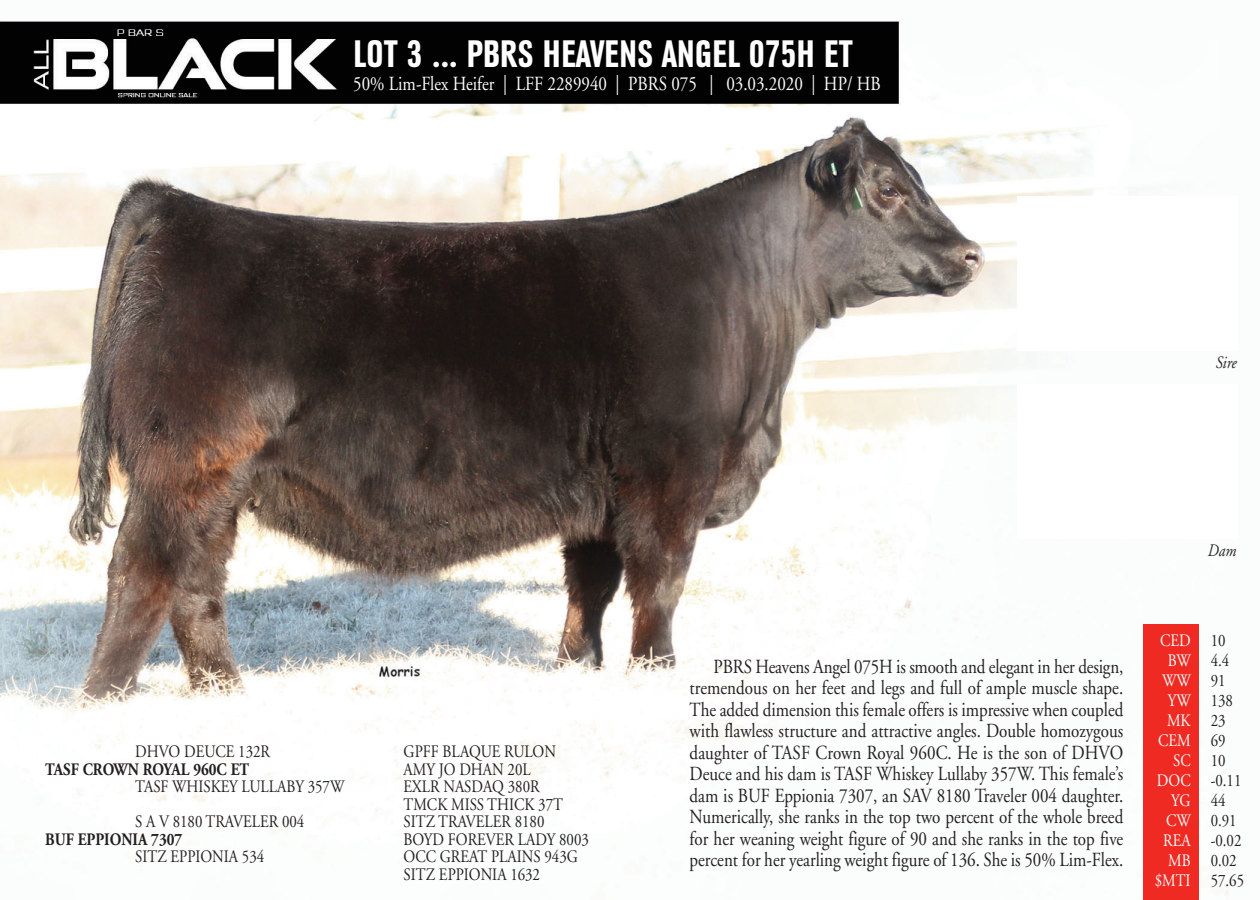
<style>
.page{position:relative;width:1260px;height:900px;background:#fff}
.page>*{position:absolute;margin:0;border:0;box-sizing:border-box;transform-origin:0 0}
.t1{font:700 condensed 40px "URW Grotesk T";color:#fff}
.t2{font:20px/21.5px "Adobe Garamond";color:#231f20;text-align:justify;scale:.85 1}
.t3{font:20px "Adobe Garamond";color:#fff;scale:.85 1}
.t4{font:17.5px/20px "Adobe Garamond";color:#231f20;scale:.85 1}
.t5{font:700 17.5px "Adobe Garamond";color:#231f20;scale:.85 1}
.t6{font:17.5px/20px "Adobe Garamond";color:#fff;text-align:right;scale:.85 1}
.t7{font:italic 17.5px "Adobe Garamond";letter-spacing:-.005em;color:#231f20;scale:.85 1}
</style>
<div class="page">
<img style="left:0;top:20px;width:1229px;height:880px">
<div style="left:1143px;top:625px;width:55px;height:275px;background:#ee2a23"></div>
<div style="left:1017px;top:196px;width:221px;height:154px;background:#fff"></div>
<div style="left:1017px;top:384px;width:221px;height:155px;background:#fff"></div>
<h1 class="t1" style="left:353px;top:38px;width:501px">LOT 3 ... PBRS HEAVENS ANGEL 075H ET</h1>
<p class="t3" style="left:353px;top:75px;width:622px">50% Lim-Flex Heifer | LFF 2289940 | PBRS 075 | 03.03.2020 | HP/ HB</p>
<p class="t4" style="left:135px;top:743px;width:160px">DHVO DEUCE 132R</p>
<p class="t4" style="left:404px;top:743px;width:181px">GPFF BLAQUE RULON</p>
<p class="t5" style="left:45px;top:762px;width:241px">TASF CROWN ROYAL 960C ET</p>
<p class="t4" style="left:404px;top:761px;width:151px">AMY JO DHAN 20L</p>
<p class="t4" style="left:135px;top:778px;width:247px">TASF WHISKEY LULLABY 357W</p>
<p class="t4" style="left:404px;top:780px;width:189px;line-height:17.5px">EXLR NASDAQ 380R<br>TMCK MISS THICK 37T</p>
<p class="t4" style="left:135px;top:813px;width:200px">S A V 8180 TRAVELER 004</p>
<p class="t4" style="left:404px;top:813px;width:167px">SITZ TRAVELER 8180</p>
<p class="t5" style="left:45px;top:832px;width:163px">BUF EPPIONIA 7307</p>
<p class="t4" style="left:404px;top:831px;width:220px">BOYD FOREVER LADY 8003</p>
<p class="t4" style="left:135px;top:848px;width:153px">SITZ EPPIONIA 534</p>
<p class="t4" style="left:404px;top:850px;width:207px;line-height:17.5px">OCC GREAT PLAINS 943G<br>SITZ EPPIONIA 1632</p>
<p class="t7" style="left:1216px;top:355px;width:26px">Sire</p>
<p class="t2" style="left:690px;top:657px;width:512px;text-indent:24px">PBRS Heavens Angel 075H is smooth and elegant in her design, tremendous on her feet and legs and full of ample muscle shape.<br>The added dimension this female offers is impressive when coupled with flawless structure and attractive angles. Double homozygous daughter of TASF Crown Royal 960C. He is the son of DHVO Deuce and his dam is TASF Whiskey Lullaby 357W. This female’s dam is BUF Eppionia 7307, an SAV 8180 Traveler 004 daughter.<br>Numerically, she ranks in the top two percent of the whole breed for her weaning weight figure of 90 and she ranks in the top five percent for her yearling weight figure of 136. She is 50% Lim-Flex.</p>
<p class="t7" style="left:1208px;top:544px;width:35px">Dam</p>
<p class="t6" style="left:1155px;top:632px;width:44px">CED<br>BW<br>WW<br>YW<br>MK<br>CEM<br>SC<br>DOC<br>YG<br>CW<br>REA<br>MB $MTI</p>
<p class="t4" style="left:1211px;top:632px;width:41px">10<br>4.4<br>91<br>138<br>23<br>69<br>10 -0.11<br>44<br>0.91 -0.02<br>0.02<br>57.65</p>
</div>
